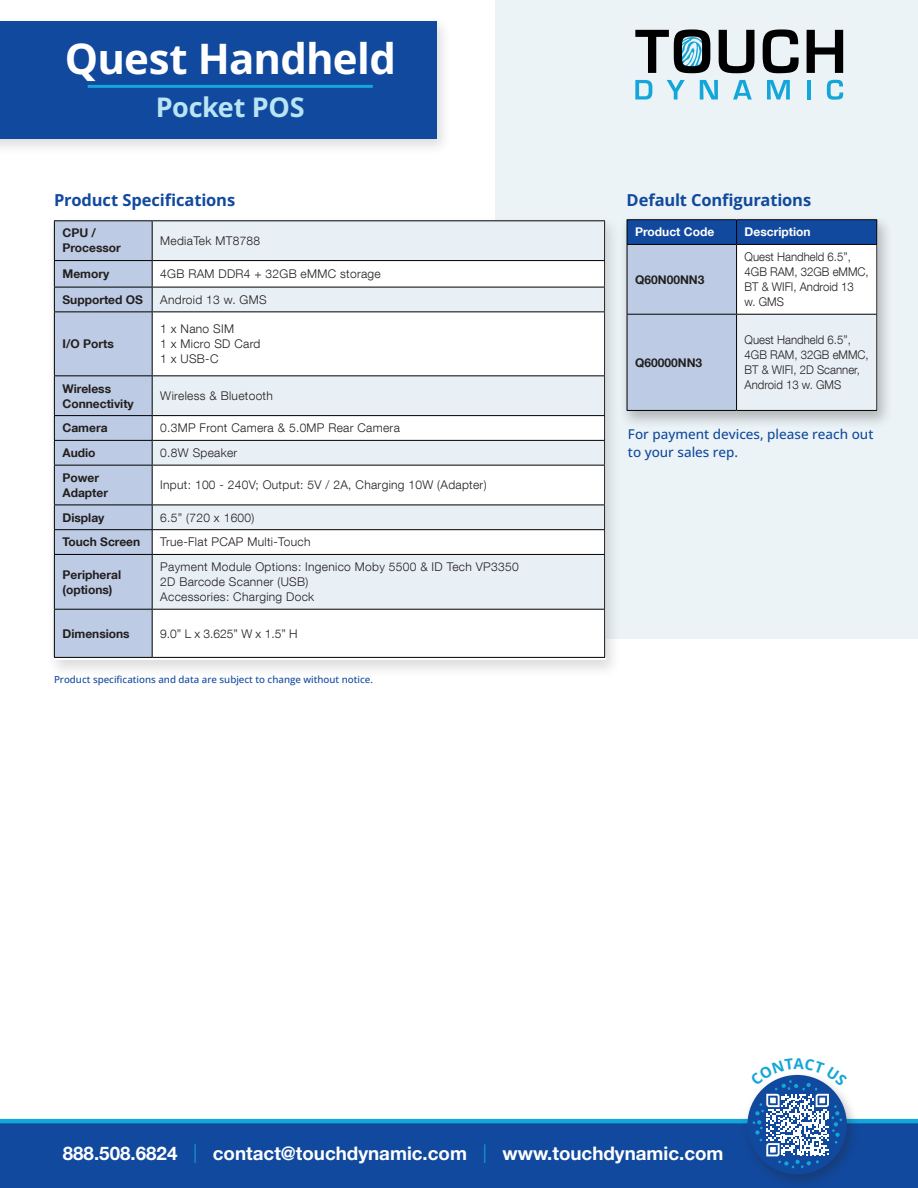
<style>
.page{position:relative;width:918px;height:1188px;background:#fff}
.page>*{position:absolute;margin:0;border:0;box-sizing:border-box;transform-origin:0 0}
.t1{font:700 42px "Open Sans";letter-spacing:-.015em;color:#fff}
.t2{font:700 27px "Open Sans";letter-spacing:-.01em;color:#b8e4f4}
.t3{font:700 18.75px "Helvetica Neue LT Std";color:#fff}
.t4{font:700 16.5px "Open Sans";letter-spacing:-.01em;color:#11499e}
.t5{font:500 13.5px/18px "Open Sans";color:#11499e}
.t6{font:300 12px "Helvetica Neue LT Com";letter-spacing:.025em;color:#231f20}
.t7{font:700 12px/15px "Helvetica Neue LT Com";color:#231f20}
.t8{font:300 12px/15px "Helvetica Neue LT Com";color:#231f20;scale:.95 1}
.t9{font:700 12px "Helvetica Neue LT Com";color:#fff}
.t10{font:500 9.75px "Open Sans";color:#11499e}
.s1{font-weight:300;color:#12a6d9}
</style>
<div class="page">
<div style="left:0;top:1120px;width:918px;height:68px;background:#11499e"></div>
<hr style="left:0;top:1119px;width:918px;height:4px;background:#12a6d9">
<div style="left:741px;top:1071px;width:120px;height:117px;background:#231f20;opacity:.28"></div>
<div style="left:747px;top:1075px;width:100px;height:99px;background:#11499e;border-radius:50%"></div>
<div style="left:496px;top:0;width:422px;height:638px;background:#ebf3f6"></div>
<div style="left:46px;top:215px;width:575px;height:463px;background:#231f20;opacity:.15"></div>
<div style="left:153px;top:221px;width:451px;height:39px;background:#e9f0f5"></div>
<svg style="left:153px;top:261px;width:451px;height:396px"></svg>
<hr style="left:54px;top:220px;width:98px;height:1px;background:#000">
<hr style="left:152px;top:220px;width:453px;height:1px;background:#000">
<hr style="left:604px;top:221px;width:1px;height:39px;background:#000">
<hr style="left:152px;top:260px;width:453px;height:1px;background:#000">
<hr style="left:152px;top:287px;width:453px;height:1px;background:#000">
<svg style="left:604px;top:261px;width:1px;height:50px"></svg>
<hr style="left:152px;top:311px;width:453px;height:1px;background:#000">
<hr style="left:604px;top:312px;width:1px;height:63px;background:#000">
<hr style="left:152px;top:375px;width:453px;height:1px;background:#000">
<hr style="left:604px;top:376px;width:1px;height:39px;background:#000">
<hr style="left:152px;top:415px;width:453px;height:1px;background:#000">
<hr style="left:152px;top:440px;width:453px;height:1px;background:#000">
<svg style="left:604px;top:416px;width:1px;height:49px"></svg>
<hr style="left:152px;top:465px;width:453px;height:1px;background:#000">
<hr style="left:604px;top:466px;width:1px;height:39px;background:#000">
<hr style="left:152px;top:505px;width:453px;height:1px;background:#000">
<hr style="left:152px;top:529px;width:453px;height:1px;background:#000">
<svg style="left:54px;top:221px;width:99px;height:436px"></svg>
<svg style="left:604px;top:505px;width:1px;height:49px"></svg>
<hr style="left:54px;top:554px;width:98px;height:1px;background:#000">
<hr style="left:54px;top:555px;width:1px;height:54px;background:#000">
<hr style="left:152px;top:554px;width:453px;height:1px;background:#000">
<hr style="left:152px;top:555px;width:1px;height:54px;background:#000">
<hr style="left:604px;top:555px;width:1px;height:54px;background:#000">
<hr style="left:54px;top:609px;width:98px;height:1px;background:#000">
<hr style="left:54px;top:610px;width:1px;height:47px;background:#000">
<hr style="left:152px;top:609px;width:453px;height:1px;background:#000">
<hr style="left:152px;top:610px;width:1px;height:47px;background:#000">
<hr style="left:604px;top:610px;width:1px;height:47px;background:#000">
<hr style="left:54px;top:657px;width:98px;height:1px;background:#000">
<hr style="left:152px;top:657px;width:453px;height:1px;background:#000">
<div style="left:0;top:16px;width:452px;height:140px;background:#231f20;opacity:.15"></div>
<div style="left:0;top:21px;width:437px;height:117px;background:#11499e"></div>
<hr style="left:88px;top:85px;width:285px;height:3px;background:#12a6d9">
<svg style="left:635px;top:29px;width:75px;height:44px"></svg>
<svg style="left:719px;top:30px;width:35px;height:43px"></svg>
<svg style="left:763px;top:29px;width:36px;height:45px"></svg>
<svg style="left:807px;top:30px;width:36px;height:43px"></svg>
<svg style="left:635px;top:80px;width:17px;height:20px"></svg>
<svg style="left:667px;top:80px;width:18px;height:20px"></svg>
<svg style="left:700px;top:80px;width:18px;height:20px"></svg>
<svg style="left:733px;top:80px;width:19px;height:20px"></svg>
<svg style="left:767px;top:80px;width:23px;height:20px"></svg>
<hr style="left:807px;top:80px;width:4px;height:20px;background:#12a6d9">
<svg style="left:827px;top:80px;width:16px;height:20px"></svg>
<div style="left:619px;top:214px;width:274px;height:216px;background:#231f20;opacity:.28"></div>
<div style="left:737px;top:220px;width:140px;height:24px;background:#11499e"></div>
<div style="left:737px;top:244px;width:140px;height:70px;background:#fff"></div>
<div style="left:737px;top:314px;width:140px;height:96px;background:#e9f0f5"></div>
<hr style="left:627px;top:219px;width:110px;height:1px;background:#000">
<hr style="left:737px;top:219px;width:140px;height:1px;background:#000">
<svg style="left:627px;top:220px;width:110px;height:190px"></svg>
<svg style="left:876px;top:220px;width:1px;height:24px"></svg>
<hr style="left:627px;top:244px;width:110px;height:1px;background:#000">
<hr style="left:627px;top:245px;width:1px;height:69px;background:#000">
<hr style="left:737px;top:244px;width:140px;height:1px;background:#000">
<hr style="left:736px;top:245px;width:1px;height:69px;background:#000">
<hr style="left:876px;top:245px;width:1px;height:69px;background:#000">
<hr style="left:627px;top:314px;width:110px;height:1px;background:#000">
<hr style="left:627px;top:315px;width:1px;height:95px;background:#000">
<hr style="left:737px;top:314px;width:140px;height:1px;background:#000">
<hr style="left:736px;top:315px;width:1px;height:95px;background:#000">
<hr style="left:876px;top:315px;width:1px;height:95px;background:#000">
<hr style="left:627px;top:410px;width:110px;height:1px;background:#000">
<hr style="left:737px;top:410px;width:140px;height:1px;background:#000">
<svg style="left:750px;top:1071px;width:98px;height:97px"></svg>
<p class="t1" style="left:65px;top:29px;width:333px">Quest Handheld</p>
<p class="t2" style="left:156px;top:88px;width:150px">Pocket POS</p>
<p class="t4" style="left:54px;top:188px;width:183px">Product Specifications</p>
<p class="t7" style="left:62px;top:225px;width:60px">CPU /<br>Processor</p>
<p class="t6" style="left:160px;top:233px;width:102px">MediaTek MT8788</p>
<p class="t7" style="left:62px;top:266px;width:48px">Memory</p>
<p class="t6" style="left:160px;top:267px;width:222px">4GB RAM DDR4 + 32GB eMMC storage</p>
<p class="t7" style="left:62px;top:292px;width:82px">Supported OS</p>
<p class="t6" style="left:160px;top:292px;width:108px">Android 13 w. GMS</p>
<p class="t7" style="left:62px;top:336px;width:53px">I/O Ports</p>
<p class="t6" style="left:160px;top:322px;width:75px">1 x Nano SIM</p>
<p class="t6" style="left:160px;top:337px;width:102px">1 x Micro SD Card</p>
<p class="t6" style="left:160px;top:352px;width:60px">1 x USB-C</p>
<p class="t7" style="left:62px;top:380px;width:50px">Wireless</p>
<p class="t7" style="left:62px;top:395px;width:73px">Connectivity</p>
<p class="t6" style="left:160px;top:388px;width:114px">Wireless &amp; Bluetooth</p>
<p class="t7" style="left:62px;top:420px;width:47px">Camera</p>
<p class="t6" style="left:160px;top:421px;width:241px">0.3MP Front Camera &amp; 5.0MP Rear Camera</p>
<p class="t7" style="left:62px;top:445px;width:35px">Audio</p>
<p class="t6" style="left:160px;top:445px;width:79px">0.8W Speaker</p>
<p class="t7" style="left:62px;top:470px;width:47px">Power<br>Adapter</p>
<p class="t6" style="left:160px;top:478px;width:328px">Input: 100 - 240V; Output: 5V / 2A, Charging 10W (Adapter)</p>
<p class="t7" style="left:62px;top:509px;width:43px">Display</p>
<p class="t6" style="left:160px;top:510px;width:96px">6.5” (720 x 1600)</p>
<p class="t7" style="left:62px;top:534px;width:79px">Touch Screen</p>
<p class="t6" style="left:160px;top:535px;width:152px">True-Flat PCAP Multi-Touch</p>
<p class="t7" style="left:62px;top:566px;width:60px">Peripheral (options)</p>
<p class="t6" style="left:160px;top:560px;width:360px">Payment Module Options: Ingenico Moby 5500 &amp; ID Tech VP3350</p>
<p class="t6" style="left:160px;top:575px;width:150px">2D Barcode Scanner (USB)</p>
<p class="t6" style="left:160px;top:590px;width:155px">Accessories: Charging Dock</p>
<p class="t7" style="left:62px;top:625px;width:69px">Dimensions</p>
<p class="t6" style="left:160px;top:626px;width:139px">9.0” L x 3.625” W x 1.5” H</p>
<p class="t10" style="left:54px;top:673px;width:321px">Product specifications and data are subject to change without notice.</p>
<p class="t4" style="left:627px;top:188px;width:186px">Default Configurations</p>
<p class="t9" style="left:635px;top:224px;width:81px">Product Code</p>
<p class="t9" style="left:745px;top:224px;width:67px">Description</p>
<p class="t7" style="left:635px;top:271px;width:71px">Q60N00NN3</p>
<p class="t8" style="left:745px;top:249px;width:132px">Quest Handheld 6.5”,<br>4GB RAM, 32GB eMMC,<br>BT &amp; WIFI, Android 13<br>w. GMS</p>
<p class="t7" style="left:635px;top:354px;width:69px">Q60000NN3</p>
<p class="t8" style="left:745px;top:332px;width:132px">Quest Handheld 6.5”,<br>4GB RAM, 32GB eMMC,<br>BT &amp; WIFI, 2D Scanner,<br>Android 13 w. GMS</p>
<p class="t5" style="left:628px;top:425px;width:247px">For payment devices, please reach out to your sales rep.</p>
<h3 class="t3" style="left:63px;top:1142px;width:662px">888.508.6824 <span class="s1">|</span> contact@touchdynamic.com <span class="s1">|</span> www.touchdynamic.com</h3>
</div>
